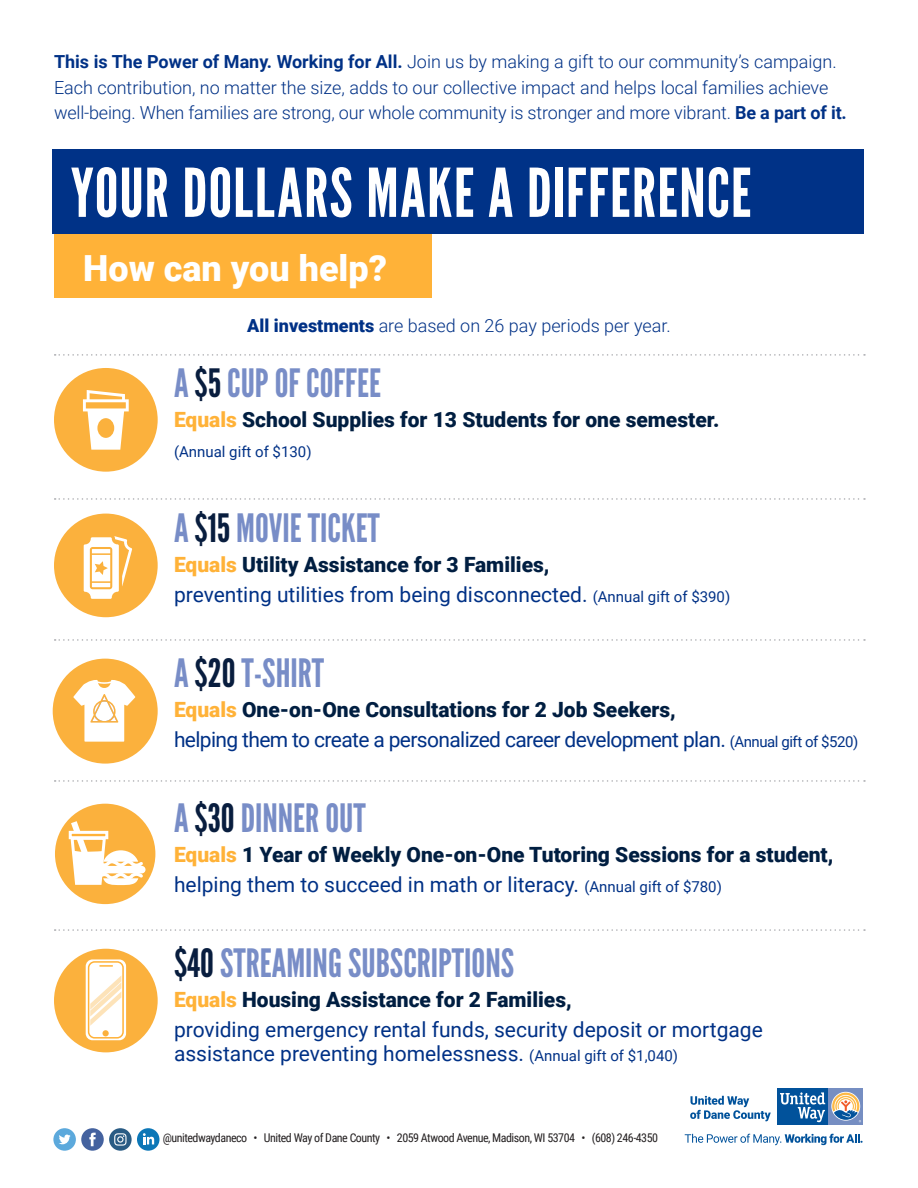
<style>
.page{position:relative;width:918px;height:1188px;background:#fff}
.page>*{position:absolute;margin:0;border:0;box-sizing:border-box;transform-origin:0 0}
.Headline_2a{font:67.05px "League Gothic";letter-spacing:.02em;color:#fff}
.t1{font:39px "League Gothic";color:#788dc7}
.t2{font:900 36px "Roboto";color:#fff}
.t3{font:21px/30px "Roboto";color:#003186}
.t4{font:900 21px "Roboto";color:#001e41}
.t5{font:21px "Roboto";letter-spacing:-.03em;color:#003186}
.t6{font:300 18px/25.5px "Roboto";color:#003186}
.t7{font:15px "Roboto";color:#003186}
.t8{font:12px "Roboto Condensed";letter-spacing:-.04em;color:#231f20}
.s1{font-weight:700}
.s2{font-weight:900}
.s3{color:#081d3e}
.s4{color:#ffb238}
.s5{font-weight:900;color:#ffb238}
.s6{font-weight:900;color:#001e41}
.s7{font-size:15px}
</style>
<div class="page">
<div style="left:54px;top:234px;width:378px;height:64px;background:#ffb238"></div>
<div style="left:53px;top:149px;width:811px;height:84px;background:#003287"></div>
<div style="left:828px;top:1088px;width:35px;height:37px;background:#768ec2"></div>
<svg style="left:831px;top:1092px;width:29px;height:29px"></svg>
<div style="left:777px;top:1088px;width:51px;height:37px;background:#01529b"></div>
<svg style="left:780px;top:1092px;width:45px;height:30px"></svg>
<svg style="left:832px;top:1093px;width:29px;height:29px"></svg>
<svg style="left:685px;top:1134px;width:178px;height:11px"></svg>
<svg style="left:690px;top:1096px;width:81px;height:25px"></svg>
<svg style="left:54px;top:514px;width:104px;height:103px"></svg>
<svg style="left:54px;top:368px;width:104px;height:104px"></svg>
<svg style="left:55px;top:354px;width:810px;height:2px"></svg>
<svg style="left:55px;top:780px;width:810px;height:2px"></svg>
<svg style="left:55px;top:639px;width:810px;height:2px"></svg>
<svg style="left:55px;top:498px;width:810px;height:2px"></svg>
<svg style="left:55px;top:929px;width:810px;height:2px"></svg>
<div style="left:54px;top:949px;width:104px;height:103px;background:#fbb13d;border-radius:50%"></div>
<div style="left:86px;top:959px;width:40px;height:81px;background:#fff;border-radius:7px"></div>
<div style="left:88px;top:961px;width:36px;height:78px;border:2px solid #ffb238;border-radius:6px"></div>
<div style="left:102px;top:1030px;width:7px;height:6px;background:#fbb13d;border-radius:50%"></div>
<svg style="left:100px;top:965px;width:12px;height:2px"></svg>
<svg style="left:90px;top:975px;width:31px;height:51px"></svg>
<div style="left:53px;top:659px;width:105px;height:105px;background:#fbb13d;border-radius:50%"></div>
<svg style="left:73px;top:680px;width:62px;height:62px"></svg>
<div style="left:55px;top:804px;width:100px;height:100px;background:#fbb13d;border-radius:50%"></div>
<svg style="left:66px;top:815px;width:80px;height:72px"></svg>
<div style="left:53px;top:1128px;width:23px;height:23px;background:#5ca9dc;border-radius:11px"></div>
<svg style="left:59px;top:1135px;width:12px;height:9px"></svg>
<svg style="left:137px;top:1128px;width:22px;height:23px"></svg>
<svg style="left:143px;top:1133px;width:11px;height:11px"></svg>
<div style="left:81px;top:1128px;width:23px;height:23px;background:#44629f;border-radius:11px"></div>
<svg style="left:89px;top:1133px;width:7px;height:13px"></svg>
<div style="left:109px;top:1128px;width:23px;height:23px;background:#295b84;border-radius:11px"></div>
<svg style="left:114px;top:1133px;width:13px;height:13px"></svg>
<p class="t6" style="left:54px;top:48px;width:794px"><span class="s1">This is The Power of Many. Working for All.</span> Join us by making a gift to our community’s campaign.<br>Each contribution, no matter the size, adds to our collective impact and helps local families achieve well-being. When families are strong, our whole community is stronger and more vibrant. <span class="s1">Be a part of it.</span></p>
<p class="Headline_2a" style="left:71px;top:153px;width:682px">YOUR DOLLARS MAKE A DIFFERENCE</p>
<p class="t2" style="left:83px;top:242px;width:305px">How can you help?</p>
<p class="t6" style="left:247px;top:312px;width:425px"><span class="s2">All investments</span> are based on 26 pay periods per year.</p>
<p class="t1" style="left:174px;top:360px;width:208px">A <span class="s3">$5</span> CUP OF COFFEE</p>
<p class="t4" style="left:174px;top:404px;width:547px"><span class="s4">Equals</span> School Supplies for 13 Students for one semester.</p>
<p class="t7" style="left:174px;top:441px;width:139px">(Annual gift of $130)</p>
<p class="t1" style="left:174px;top:504px;width:207px">A <span class="s3">$15</span> MOVIE TICKET</p>
<p class="t3" style="left:174px;top:548px;width:558px"><span class="s5">Equals</span> <span class="s6">Utility Assistance for 3 Families,<br></span>preventing utilities from being disconnected. <span class="s7">(Annual gift of $390)</span></p>
<p class="t1" style="left:174px;top:650px;width:152px">A <span class="s3">$20</span> T-SHIRT</p>
<p class="t4" style="left:174px;top:695px;width:503px"><span class="s4">Equals</span> One-on-One Consultations for 2 Job Seekers,</p>
<p class="t5" style="left:174px;top:725px;width:686px">helping them to create a personalized career development plan. <span class="s7">(Annual gift of $520)</span></p>
<p class="t1" style="left:174px;top:795px;width:193px">A <span class="s3">$30</span> DINNER OUT</p>
<p class="t4" style="left:174px;top:840px;width:661px"><span class="s4">Equals</span> 1 Year of Weekly One-on-One Tutoring Sessions for a student,</p>
<p class="t3" style="left:174px;top:869px;width:549px">helping them to succeed in math or literacy. <span class="s7">(Annual gift of $780)</span></p>
<p class="t1" style="left:174px;top:940px;width:342px"><span class="s3">$40</span> STREAMING SUBSCRIPTIONS</p>
<p class="t4" style="left:174px;top:985px;width:399px"><span class="s4">Equals</span> Housing Assistance for 2 Families,</p>
<p class="t3" style="left:174px;top:1017px;width:590px;line-height:24px">providing emergency rental funds, security deposit or mortgage assistance preventing homelessness. <span class="s7">(Annual gift of $1,040)</span></p>
<p class="t8" style="left:163px;top:1130px;width:497px">@unitedwaydaneco • United Way of Dane County • 2059 Atwood Avenue, Madison, WI 53704 • (608) 246-4350</p>
</div>
